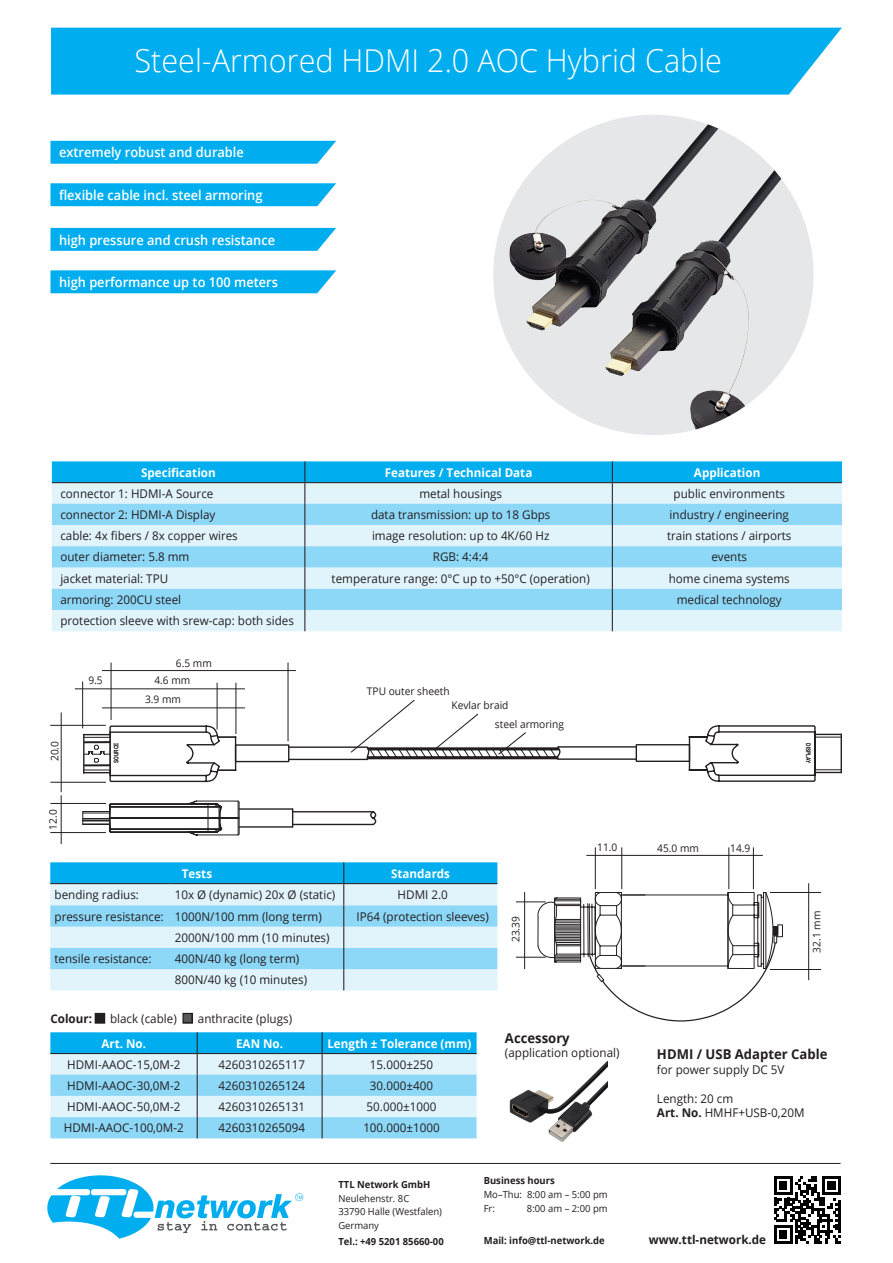
<style>
.page{position:relative;width:893px;height:1263px;background:#fff}
.page>*{position:absolute;margin:0;border:0;box-sizing:border-box;transform-origin:0 0}
.t1{font:300 31.5px "Open Sans";color:#fff}
.t2{font:600 13.5px "Open Sans";color:#fff;scale:.95 1}
.t3{font:700 13.5px "Open Sans";color:#231f20}
.t4{font:12px "Open Sans";color:#231f20}
.t5{font:700 12px "Open Sans";color:#fff}
.t6{font:700 12px "Open Sans";color:#231f20}
.t7{font:10.5px "Open Sans";color:#231f20}
.t8{font:9.75px/13.6px "Open Sans";color:#231f20}
.t9{font:700 9.75px "Open Sans";color:#221e1f}
.t10{font:700 9.75px "Open Sans";color:#231f20}
.t11{font:700 6.3px "Arial";color:#050504;scale:.74 1}
.s1{font-weight:700}
</style>
<div class="page">
<hr style="left:50px;top:1163px;width:791px;height:1px;background:#231f20">
<div style="left:51px;top:28px;width:791px;height:67px;background:#00aeef"></div>
<div style="left:777px;top:924px;width:6px;height:13px;border:1px solid #231f20"></div>
<svg style="left:538px;top:892px;width:240px;height:129px"></svg>
<hr style="left:239px;top:826px;width:54px;height:2px;background:#231f20">
<hr style="left:293px;top:824px;width:80px;height:1px;background:#231f20">
<hr style="left:293px;top:811px;width:80px;height:1px;background:#231f20">
<hr style="left:239px;top:808px;width:54px;height:2px;background:#231f20">
<svg style="left:292px;top:810px;width:1px;height:16px"></svg>
<svg style="left:82px;top:800px;width:158px;height:35px"></svg>
<svg style="left:369px;top:811px;width:8px;height:15px"></svg>
<img style="left:493px;top:115px;width:320px;height:320px;border-radius:160px">
<svg style="left:52px;top:461px;width:790px;height:170px;background:#a5dff7"></svg>
<hr style="left:52px;top:482px;width:253px;height:1px;background:#231f20">
<hr style="left:305px;top:482px;width:307px;height:1px;background:#231f20">
<hr style="left:612px;top:482px;width:230px;height:1px;background:#231f20">
<svg style="left:50px;top:862px;width:447px;height:128px;background:#9fdcf5"></svg>
<svg style="left:50px;top:1032px;width:427px;height:106px;background:#92d9f6"></svg>
<hr style="left:50px;top:1053px;width:147px;height:1px;background:#231f20">
<hr style="left:197px;top:1053px;width:125px;height:1px;background:#231f20">
<hr style="left:322px;top:1053px;width:155px;height:1px;background:#231f20">
<svg style="left:50px;top:141px;width:286px;height:23px;background:#0bb1ef"></svg>
<svg style="left:50px;top:183px;width:286px;height:23px;background:#0bb1ef"></svg>
<svg style="left:50px;top:228px;width:286px;height:23px;background:#0ab1ef"></svg>
<svg style="left:50px;top:270px;width:286px;height:23px;background:#0cb1ef"></svg>
<svg style="left:82px;top:699px;width:760px;height:84px"></svg>
<hr style="left:102px;top:670px;width:194px;height:1px;background:#231f20">
<hr style="left:586px;top:855px;width:177px;height:1px;background:#231f20">
<hr style="left:770px;top:892px;width:51px;height:1px;background:#231f20">
<hr style="left:516px;top:901px;width:30px;height:1px;background:#231f20">
<hr style="left:516px;top:957px;width:30px;height:1px;background:#231f20">
<hr style="left:770px;top:969px;width:51px;height:1px;background:#231f20">
<hr style="left:102px;top:707px;width:143px;height:1px;background:#231f20">
<hr style="left:50px;top:725px;width:56px;height:1px;background:#231f20">
<hr style="left:50px;top:782px;width:56px;height:1px;background:#231f20">
<hr style="left:50px;top:803px;width:56px;height:1px;background:#231f20">
<hr style="left:50px;top:832px;width:56px;height:1px;background:#231f20">
<hr style="left:61px;top:712px;width:1px;height:80px;background:#231f20">
<hr style="left:61px;top:795px;width:1px;height:49px;background:#231f20">
<hr style="left:82px;top:681px;width:1px;height:47px;background:#231f20">
<hr style="left:236px;top:683px;width:1px;height:51px;background:#231f20">
<hr style="left:217px;top:683px;width:1px;height:46px;background:#231f20">
<hr style="left:111px;top:662px;width:1px;height:58px;background:#231f20">
<hr style="left:595px;top:847px;width:1px;height:42px;background:#231f20">
<hr style="left:621px;top:847px;width:1px;height:42px;background:#231f20">
<hr style="left:288px;top:662px;width:1px;height:79px;background:#231f20">
<hr style="left:728px;top:847px;width:1px;height:42px;background:#231f20">
<hr style="left:753px;top:847px;width:1px;height:42px;background:#231f20">
<hr style="left:808px;top:883px;width:1px;height:97px;background:#231f20">
<hr style="left:524px;top:892px;width:1px;height:77px;background:#231f20">
<hr style="left:75px;top:688px;width:170px;height:1px;background:#231f20">
<img style="left:509px;top:1061px;width:98px;height:81px">
<svg style="left:47px;top:1175px;width:256px;height:63px"></svg>
<svg style="left:774px;top:1176px;width:67px;height:67px"></svg>
<h1 class="t1" style="left:135px;top:39px;width:589px">Steel-Armored HDMI 2.0 AOC Hybrid Cable</h1>
<p class="t2" style="left:59px;top:143px;width:196px">extremely robust and durable</p>
<p class="t2" style="left:59px;top:186px;width:216px">flexible cable incl. steel armoring</p>
<p class="t2" style="left:59px;top:230px;width:229px">high pressure and crush resistance</p>
<p class="t2" style="left:59px;top:273px;width:232px">high performance up to 100 meters</p>
<p class="t5" style="left:141px;top:464px;width:76px">Specification</p>
<p class="t5" style="left:385px;top:464px;width:149px">Features / Technical Data</p>
<p class="t5" style="left:694px;top:464px;width:68px">Application</p>
<p class="t4" style="left:60px;top:485px;width:154px">connector 1: HDMI-A Source</p>
<p class="t4" style="left:419px;top:485px;width:84px">metal housings</p>
<p class="t4" style="left:674px;top:485px;width:113px">public environments</p>
<p class="t4" style="left:60px;top:506px;width:157px">connector 2: HDMI-A Display</p>
<p class="t4" style="left:371px;top:506px;width:181px">data transmission: up to 18 Gbps</p>
<p class="t4" style="left:670px;top:506px;width:121px">industry / engineering</p>
<p class="t4" style="left:60px;top:528px;width:179px">cable: 4x fibers / 8x copper wires</p>
<p class="t4" style="left:372px;top:528px;width:179px">image resolution: up to 4K/60 Hz</p>
<p class="t4" style="left:667px;top:528px;width:126px">train stations / airports</p>
<p class="t4" style="left:60px;top:549px;width:131px">outer diameter: 5.8 mm</p>
<p class="t4" style="left:433px;top:549px;width:57px">RGB: 4:4:4</p>
<p class="t4" style="left:711px;top:549px;width:37px">events</p>
<p class="t4" style="left:60px;top:570px;width:109px">jacket material: TPU</p>
<p class="t4" style="left:332px;top:570px;width:260px">temperature range: 0°C up to +50°C (operation)</p>
<p class="t4" style="left:669px;top:570px;width:123px">home cinema systems</p>
<p class="t4" style="left:60px;top:591px;width:122px">armoring: 200CU steel</p>
<p class="t4" style="left:677px;top:591px;width:107px">medical technology</p>
<p class="t4" style="left:60px;top:613px;width:235px">protection sleeve with srew-cap: both sides</p>
<p class="t7" style="left:47px;top:761px;width:22px;rotate:-90deg">20.0</p>
<p class="t7" style="left:46px;top:830px;width:22px;rotate:-90deg">12.0</p>
<p class="t7" style="left:88px;top:673px;width:16px">9.5</p>
<p class="t7" style="left:176px;top:656px;width:37px">6.5 mm</p>
<p class="t7" style="left:154px;top:673px;width:37px">4.6 mm</p>
<p class="t7" style="left:145px;top:692px;width:37px">3.9 mm</p>
<p class="t7" style="left:367px;top:684px;width:84px">TPU outer sheeth</p>
<p class="t7" style="left:451px;top:698px;width:58px">Kevlar braid</p>
<p class="t7" style="left:495px;top:717px;width:71px">steel armoring</p>
<p class="t11" style="left:112px;top:763px;width:29px;rotate:-90deg">SOURCE</p>
<p class="t11" style="left:812px;top:743px;width:29px;rotate:90deg">DISPLAY</p>
<p class="t5" style="left:182px;top:865px;width:32px">Tests</p>
<p class="t5" style="left:391px;top:865px;width:60px">Standards</p>
<p class="t7" style="left:597px;top:839px;width:22px">11.0</p>
<p class="t7" style="left:730px;top:841px;width:22px">14.9</p>
<p class="t7" style="left:657px;top:841px;width:43px">45.0 mm</p>
<p class="t4" style="left:55px;top:887px;width:86px">bending radius:</p>
<p class="t4" style="left:175px;top:887px;width:162px">10x Ø (dynamic) 20x Ø (static)</p>
<p class="t4" style="left:398px;top:887px;width:52px">HDMI 2.0</p>
<p class="t4" style="left:55px;top:908px;width:111px">pressure resistance:</p>
<p class="t4" style="left:175px;top:908px;width:148px">1000N/100 mm (long term)</p>
<p class="t4" style="left:357px;top:908px;width:134px">IP64 (protection sleeves)</p>
<p class="t4" style="left:175px;top:929px;width:156px">2000N/100 mm (10 minutes)</p>
<p class="t4" style="left:55px;top:950px;width:99px">tensile resistance:</p>
<p class="t4" style="left:175px;top:950px;width:126px">400N/40 kg (long term)</p>
<p class="t4" style="left:175px;top:972px;width:134px">800N/40 kg (10 minutes)</p>
<p class="t4" style="left:50px;top:1010px;width:243px"><span class="s1">Colour:</span> ■ black (cable) ■ anthracite (plugs)</p>
<p class="t5" style="left:101px;top:1035px;width:46px">Art. No.</p>
<p class="t5" style="left:236px;top:1035px;width:49px">EAN No.</p>
<p class="t5" style="left:327px;top:1035px;width:146px">Length ± Tolerance (mm)</p>
<p class="t4" style="left:67px;top:1056px;width:115px">HDMI-AAOC-15,0M-2</p>
<p class="t4" style="left:218px;top:1056px;width:88px">4260310265117</p>
<p class="t4" style="left:370px;top:1056px;width:65px">15.000±250</p>
<p class="t4" style="left:67px;top:1077px;width:115px">HDMI-AAOC-30,0M-2</p>
<p class="t4" style="left:218px;top:1077px;width:88px">4260310265124</p>
<p class="t4" style="left:370px;top:1077px;width:65px">30.000±400</p>
<p class="t4" style="left:67px;top:1098px;width:115px">HDMI-AAOC-50,0M-2</p>
<p class="t4" style="left:218px;top:1098px;width:88px">4260310265131</p>
<p class="t4" style="left:367px;top:1098px;width:71px">50.000±1000</p>
<p class="t4" style="left:64px;top:1120px;width:121px">HDMI-AAOC-100,0M-2</p>
<p class="t4" style="left:218px;top:1120px;width:88px">4260310265094</p>
<p class="t4" style="left:363px;top:1120px;width:78px">100.000±1000</p>
<p class="t7" style="left:508px;top:942px;width:28px;rotate:-90deg">23.39</p>
<p class="t3" style="left:505px;top:1028px;width:66px">Accessory</p>
<p class="t4" style="left:505px;top:1044px;width:116px">(application optional)</p>
<p class="t10" style="left:338px;top:1177px;width:94px">TTL Network GmbH</p>
<p class="t8" style="left:338px;top:1191px;width:105px">Neulehenstr. 8C<br>33790 Halle (Westfalen)<br>Germany</p>
<p class="t9" style="left:338px;top:1234px;width:107px">Tel.: +49 5201 85660-00</p>
<p class="t10" style="left:484px;top:1173px;width:73px">Business hours</p>
<p class="t8" style="left:484px;top:1187px;width:125px;line-height:14.2px">Mo–Thu: 8:00 am – 5:00 pm<br>Fr:</p>
<p class="t8" style="left:527px;top:1201px;width:82px">8:00 am – 2:00 pm</p>
<p class="t9" style="left:484px;top:1234px;width:123px">Mail: info@ttl-network.de</p>
<p class="t7" style="left:809px;top:952px;width:43px;rotate:-90deg">32.1 mm</p>
<p class="t3" style="left:657px;top:1045px;width:172px">HDMI / USB Adapter Cable</p>
<p class="t4" style="left:657px;top:1061px;width:129px">for power supply DC 5V</p>
<p class="t4" style="left:657px;top:1090px;width:78px">Length: 20 cm</p>
<p class="t4" style="left:657px;top:1104px;width:149px"><span class="s1">Art. No.</span> HMHF+USB-0,20M</p>
<p class="t6" style="left:649px;top:1231px;width:119px">www.ttl-network.de</p>
</div>
